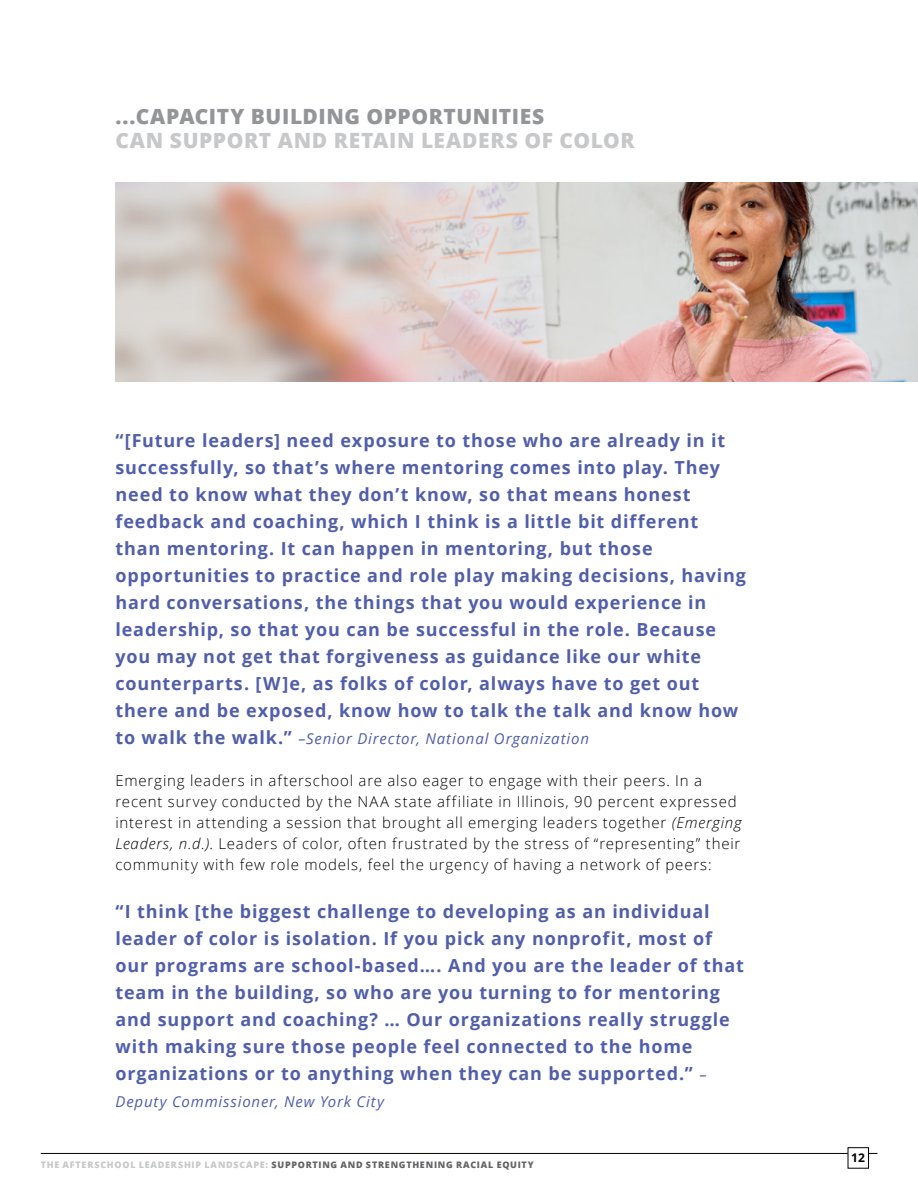
<style>
.page{position:relative;width:918px;height:1188px;background:#fff}
.page>*{position:absolute;margin:0;border:0;box-sizing:border-box;transform-origin:0 0}
.t1{font:800 21px "Open Sans";letter-spacing:.03em;color:#c7c8ca}
.t2{font:800 21px "Open Sans";letter-spacing:.025em;color:#939598}
.t3{font:700 18px/27px "Open Sans";letter-spacing:.045em;color:#515eaa}
.t4{font:300 15px/21px "Open Sans";letter-spacing:.055em;color:#000}
.t5{font:italic 15px "Open Sans";letter-spacing:.055em;color:#515eaa}
.t6{font:700 12px "Open Sans";color:#000}
.t7{font:800 9px "Open Sans";letter-spacing:.085em;color:#636466}
.s1{font-weight:700;font-style:normal;font-size:18px}
.s2{font-style:italic}
.s3{font-weight:400;font-style:italic;font-size:15px}
.s4{color:#c7c8ca}
</style>
<div class="page">
<hr style="left:41px;top:1153px;width:837px;height:1px;background:#000">
<div style="left:848px;top:1148px;width:21px;height:20px;background:#fff"></div>
<img style="left:115px;top:182px;width:182px;height:199px">
<img style="left:297px;top:182px;width:621px;height:199px">
<p class="t2" style="left:115px;top:100px;width:430px">...CAPACITY BUILDING OPPORTUNITIES</p>
<p class="t1" style="left:115px;top:124px;width:521px">CAN SUPPORT AND RETAIN LEADERS OF COLOR</p>
<p class="t3" style="left:115px;top:427px;width:632px">“[Future leaders] need exposure to those who are already in it successfully, so that’s where mentoring comes into play. They need to know what they don’t know, so that means honest feedback and coaching, which I think is a little bit different than mentoring. It can happen in mentoring, but those opportunities to practice and role play making decisions, having hard conversations, the things that you would experience in leadership, so that you can be successful in the role. Because you may not get that forgiveness as guidance like our white counterparts. [W]e, as folks of color, always have to get out there and be exposed, know how to talk the talk and know how</p>
<p class="t5" style="left:115px;top:729px;width:475px"><span class="s1">to walk the walk.”</span> –Senior Director, National Organization</p>
<p class="t4" style="left:115px;top:770px;width:628px">Emerging leaders in afterschool are also eager to engage with their peers. In a recent survey conducted by the NAA state affiliate in Illinois, 90 percent expressed interest in attending a session that brought all emerging leaders together <span class="s2">(Emerging Leaders, n.d.)</span>. Leaders of color, often frustrated by the stress of “representing” their community with few role models, feel the urgency of having a network of peers:</p>
<p class="t3" style="left:115px;top:898px;width:630px">“I think [the biggest challenge to developing as an individual leader of color is isolation. If you pick any nonprofit, most of our programs are school-based…. And you are the leader of that team in the building, so who are you turning to for mentoring and support and coaching? … Our organizations really struggle with making sure those people feel connected to the home organizations or to anything when they can be supported.” <span class="s3">–</span></p>
<p class="t5" style="left:115px;top:1092px;width:270px">Deputy Commissioner, New York City</p>
<p class="t7" style="left:41px;top:1158px;width:495px"><span class="s4">THE AFTERSCHOOL LEADERSHIP LANDSCAPE:</span> SUPPORTING AND STRENGTHENING RACIAL EQUITY</p>
<p class="t6" style="left:851px;top:1150px;width:15px">12</p>
</div>
